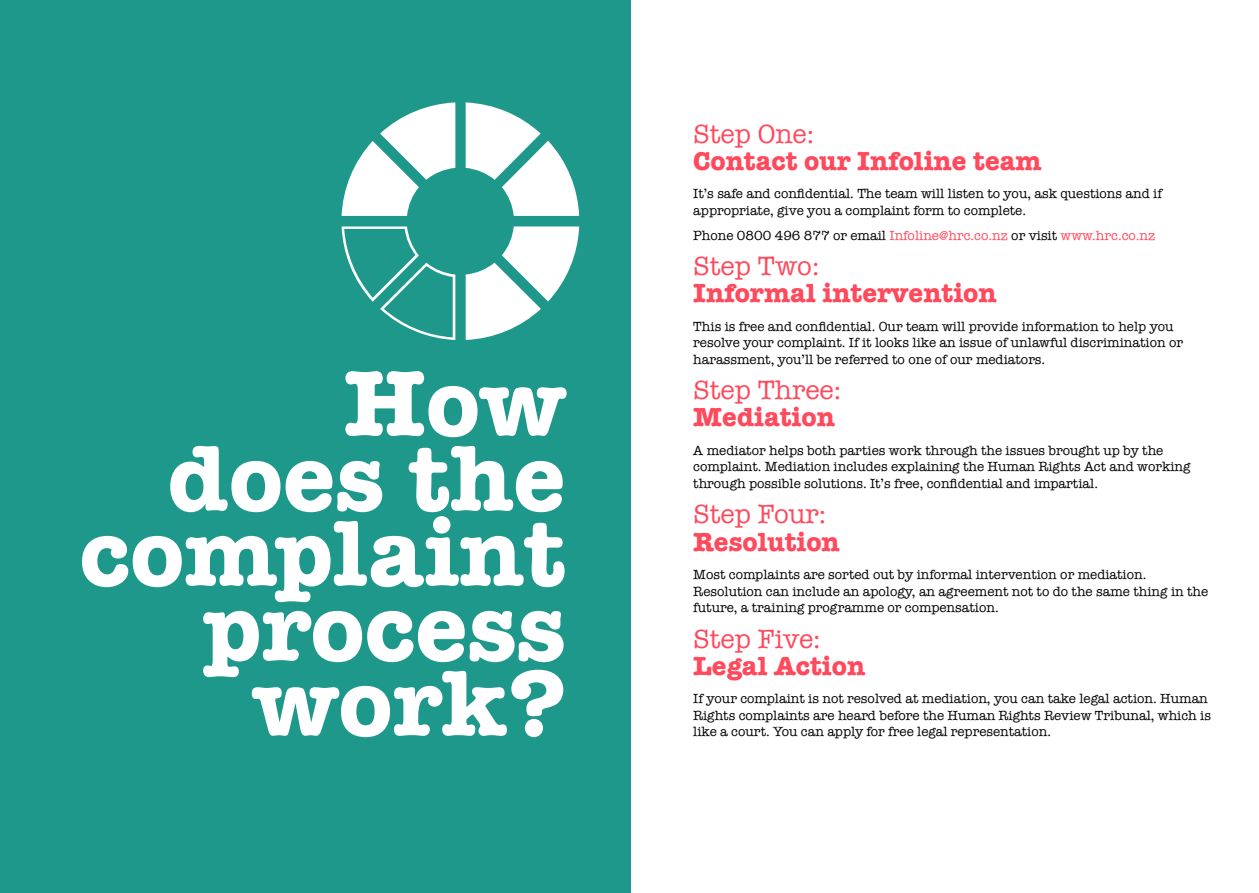
<style>
.page{position:relative;width:1259px;height:893px;background:#fff}
.page>*{position:absolute;margin:0;border:0;box-sizing:border-box;transform-origin:0 0}
.t1{font:700 96px/75px "American Typewriter";color:#fff;text-align:right}
.t2{font:700 27px "American Typewriter";color:#ff495c}
.t3{font:27px "American Typewriter";color:#ff495c}
.t4{font:13.5px/16.5px "American Typewriter";color:#000}
.t5{font:13.5px "American Typewriter";color:#ff495c}
.s1{color:#000}
</style>
<div class="page">
<div style="left:0;top:0;width:630px;height:893px;background:#1e988a"></div>
<svg style="left:466px;top:226px;width:113px;height:114px"></svg>
<svg style="left:341px;top:226px;width:114px;height:114px"></svg>
<svg style="left:341px;top:102px;width:114px;height:114px"></svg>
<svg style="left:466px;top:102px;width:113px;height:114px"></svg>
<h1 class="t1" style="left:79px;top:366px;width:488px">How<br>does the complaint process work?</h1>
<h2 class="t3" style="left:693px;top:119px;width:122px">Step One:</h2>
<h2 class="t2" style="left:693px;top:144px;width:350px">Contact our Infoline team</h2>
<p class="t4" style="left:693px;top:186px;width:470px">It’s safe and confidential. The team will listen to you, ask questions and if appropriate, give you a complaint form to complete.</p>
<p class="t5" style="left:693px;top:228px;width:463px"><span class="s1">Phone 0800 496 877 or email</span> Infoline@hrc.co.nz <span class="s1">or visit</span> www.hrc.co.nz</p>
<h2 class="t3" style="left:693px;top:251px;width:128px">Step Two:</h2>
<h2 class="t2" style="left:693px;top:277px;width:305px">Informal intervention</h2>
<p class="t4" style="left:693px;top:318px;width:491px">This is free and confidential. Our team will provide information to help you resolve your complaint. If it looks like an issue of unlawful discrimination or harassment, you’ll be referred to one of our mediators.</p>
<h2 class="t3" style="left:693px;top:375px;width:149px">Step Three:</h2>
<h2 class="t2" style="left:693px;top:401px;width:143px">Mediation</h2>
<p class="t4" style="left:693px;top:442px;width:499px">A mediator helps both parties work through the issues brought up by the complaint. Mediation includes explaining the Human Rights Act and working through possible solutions. It’s free, confidential and impartial.</p>
<h2 class="t3" style="left:693px;top:499px;width:134px">Step Four:</h2>
<h2 class="t2" style="left:693px;top:525px;width:148px">Resolution</h2>
<p class="t4" style="left:693px;top:566px;width:516px">Most complaints are sorted out by informal intervention or mediation.<br>Resolution can include an apology, an agreement not to do the same thing in the future, a training programme or compensation.</p>
<h2 class="t3" style="left:693px;top:623px;width:129px">Step Five:</h2>
<h2 class="t2" style="left:693px;top:649px;width:173px">Legal Action</h2>
<p class="t4" style="left:693px;top:690px;width:519px">If your complaint is not resolved at mediation, you can take legal action. Human<br>Rights complaints are heard before the Human Rights Review Tribunal, which is like a court. You can apply for free legal representation.</p>
</div>
